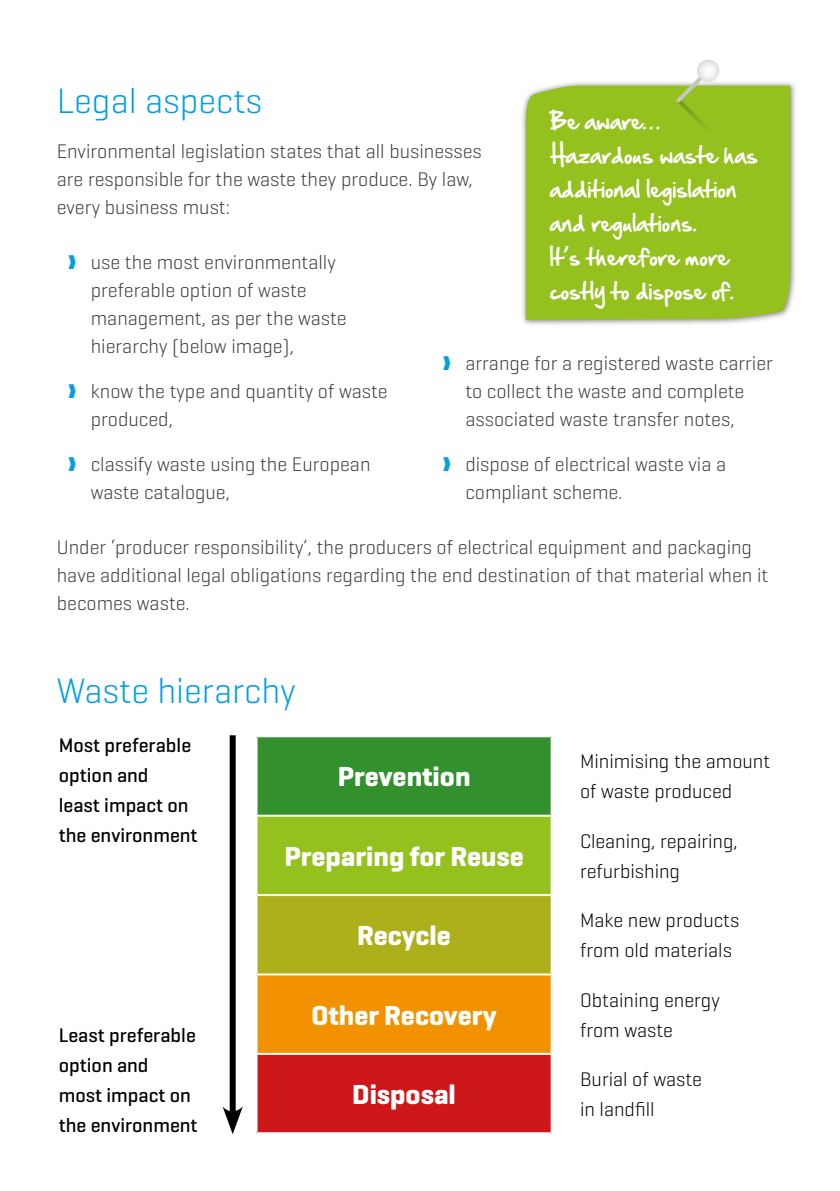
<style>
.page{position:relative;width:840px;height:1191px;background:#fff}
.page>*{position:absolute;margin:0;border:0;box-sizing:border-box;transform-origin:0 0}
.t1{font:300 36px "Geogrotesque";color:#009fe3}
.t2{font:700 28px "Geogrotesque";color:#fff}
.t3{font:300 20px/28px "Geogrotesque";color:#3c3c3b}
.t4{font:300 20px/30px "Geogrotesque";color:#000}
.t5{font:500 20px/30px "Geogrotesque";color:#000}
.t6{font:20px/34px "Hand Of Sean";color:#fff}
.s1{color:#009fe3}
</style>
<div class="page">
<div style="left:520px;top:80px;width:276px;height:247px;background:#000;opacity:.51"></div>
<div style="left:524px;top:86px;width:265px;height:234px;background:#95c11f"></div>
<svg style="left:672px;top:78px;width:42px;height:58px;background:#9ec33b"></svg>
<svg style="left:696px;top:60px;width:23px;height:22px"></svg>
<div style="left:256px;top:736px;width:295px;height:79px;background:#32902d"></div>
<div style="left:256px;top:815px;width:295px;height:80px;background:#95c11f"></div>
<div style="left:256px;top:895px;width:295px;height:79px;background:#adaf1b"></div>
<div style="left:256px;top:974px;width:295px;height:79px;background:#f39200"></div>
<div style="left:256px;top:1053px;width:295px;height:80px;background:#cd171a"></div>
<hr style="left:256px;top:735px;width:295px;height:2px;background:#fff">
<hr style="left:255px;top:737px;width:2px;height:77px;background:#fff">
<hr style="left:550px;top:737px;width:2px;height:77px;background:#fff">
<hr style="left:255px;top:814px;width:296px;height:2px;background:#fff">
<hr style="left:255px;top:816px;width:2px;height:78px;background:#fff">
<hr style="left:550px;top:816px;width:2px;height:78px;background:#fff">
<hr style="left:256px;top:894px;width:295px;height:2px;background:#fff">
<hr style="left:255px;top:896px;width:2px;height:77px;background:#fff">
<hr style="left:550px;top:896px;width:2px;height:77px;background:#fff">
<hr style="left:256px;top:973px;width:295px;height:2px;background:#fff">
<hr style="left:255px;top:975px;width:2px;height:77px;background:#fff">
<hr style="left:550px;top:975px;width:2px;height:77px;background:#fff">
<hr style="left:255px;top:1052px;width:296px;height:2px;background:#fff">
<hr style="left:255px;top:1054px;width:2px;height:78px;background:#fff">
<hr style="left:550px;top:1054px;width:2px;height:78px;background:#fff">
<hr style="left:256px;top:1132px;width:295px;height:2px;background:#fff">
<div style="left:229px;top:735px;width:6px;height:382px;background:#000"></div>
<svg style="left:222px;top:1106px;width:21px;height:28px"></svg>
<h1 class="t1" style="left:57px;top:78px;width:207px">Legal aspects</h1>
<p class="t3" style="left:57px;top:136px;width:426px">Environmental legislation states that all businesses are responsible for the waste they produce. By law, every business must:</p>
<p class="t6" style="left:549px;top:104px;width:209px">Be aware…<br>Hazardous waste has additional legislation and regulations.<br>It’s therefore more costly to dispose of.</p>
<p class="t3" style="left:91px;top:247px;width:257px;text-indent:-23px"><span class="s1">❱</span> use the most environmentally preferable option of waste management, as per the waste hierarchy (below image),</p>
<p class="t3" style="left:91px;top:376px;width:298px;text-indent:-23px"><span class="s1">❱</span> know the type and quantity of waste produced,</p>
<p class="t3" style="left:91px;top:449px;width:281px;text-indent:-23px"><span class="s1">❱</span> classify waste using the European waste catalogue,</p>
<p class="t3" style="left:465px;top:348px;width:309px;text-indent:-23px"><span class="s1">❱</span> arrange for a registered waste carrier to collect the waste and complete associated waste transfer notes,</p>
<p class="t3" style="left:465px;top:449px;width:262px;text-indent:-23px"><span class="s1">❱</span> dispose of electrical waste via a compliant scheme.</p>
<p class="t3" style="left:57px;top:532px;width:712px">Under ‘producer responsibility’, the producers of electrical equipment and packaging have additional legal obligations regarding the end destination of that material when it becomes waste.</p>
<h1 class="t1" style="left:57px;top:668px;width:240px">Waste hierarchy</h1>
<p class="t5" style="left:59px;top:730px;width:140px">Most preferable option and<br>least impact on the environment</p>
<h2 class="t2" style="left:337px;top:759px;width:134px">Prevention</h2>
<h2 class="t2" style="left:284px;top:839px;width:241px">Preparing for Reuse</h2>
<p class="t5" style="left:59px;top:1020px;width:140px">Least preferable option and<br>most impact on the environment</p>
<h2 class="t2" style="left:357px;top:918px;width:95px">Recycle</h2>
<h2 class="t2" style="left:311px;top:997px;width:187px">Other Recovery</h2>
<h2 class="t2" style="left:352px;top:1077px;width:105px">Disposal</h2>
<p class="t4" style="left:579px;top:746px;width:192px">Minimising the amount of waste produced</p>
<p class="t4" style="left:579px;top:825px;width:159px">Cleaning, repairing, refurbishing</p>
<p class="t4" style="left:579px;top:904px;width:161px">Make new products from old materials</p>
<p class="t4" style="left:579px;top:984px;width:141px">Obtaining energy from waste</p>
<p class="t4" style="left:579px;top:1063px;width:123px">Burial of waste in landfill</p>
</div>
